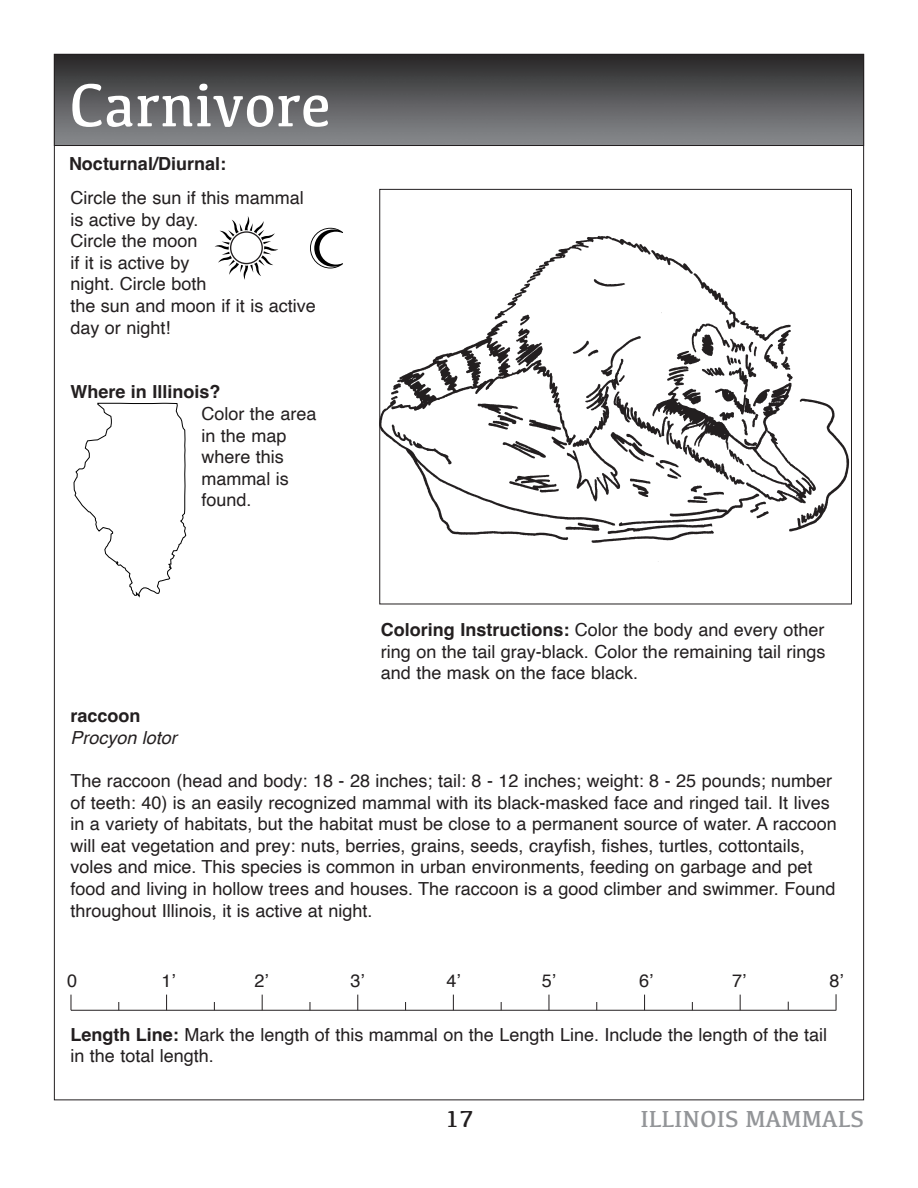
<style>
.page{position:relative;width:918px;height:1188px;background:#fff}
.page>*{position:absolute;margin:0;border:0;box-sizing:border-box;transform-origin:0 0}
.t1{font:63px "Kefa";color:#fff;scale:.95 1}
.t2{font:24px "Kefa";color:#939598}
.t3{font:24px "Kefa";color:#231f20}
.t4{font:18px/21.6px "Helvetica";color:#231f20}
.t5{font:700 18px "Helvetica";color:#231f20}
.t6{font:italic 18px "Helvetica";color:#231f20}
.s1{font-weight:700}
</style>
<div class="page">
<img style="left:56px;top:56px;width:806px;height:88px">
<div style="left:54px;top:54px;width:810px;height:92px;border:1px solid #231f20"></div>
<svg style="left:215px;top:216px;width:63px;height:64px"></svg>
<div style="left:230px;top:231px;width:33px;height:33px;border:1px solid #231f20;border-radius:50%"></div>
<svg style="left:310px;top:228px;width:33px;height:40px"></svg>
<img style="left:381px;top:235px;width:469px;height:327px">
<svg style="left:73px;top:403px;width:114px;height:195px"></svg>
<hr style="left:71px;top:1010px;width:765px;height:1px;background:#231f20">
<svg style="left:71px;top:995px;width:1px;height:15px"></svg>
<svg style="left:166px;top:995px;width:1px;height:15px"></svg>
<svg style="left:262px;top:995px;width:1px;height:15px"></svg>
<svg style="left:357px;top:995px;width:1px;height:15px"></svg>
<svg style="left:453px;top:995px;width:1px;height:15px"></svg>
<svg style="left:549px;top:995px;width:1px;height:15px"></svg>
<svg style="left:644px;top:995px;width:1px;height:15px"></svg>
<svg style="left:740px;top:995px;width:1px;height:15px"></svg>
<svg style="left:836px;top:994px;width:1px;height:16px"></svg>
<p class="t1" style="left:69px;top:66px;width:277px">Carnivore</p>
<p class="t5" style="left:69px;top:152px;width:159px">Nocturnal/Diurnal:</p>
<p class="t4" style="left:70px;top:187px;width:247px">Circle the sun if this mammal is active by day.<br>Circle the moon<br>if it is active by<br>night. Circle both<br>the sun and moon if it is active day or night!</p>
<p class="t5" style="left:70px;top:381px;width:152px">Where in Illinois?</p>
<p class="t4" style="left:201px;top:403px;width:117px">Color the area in the map where this mammal is found.</p>
<p class="t4" style="left:381px;top:619px;width:446px;text-align:justify"><span class="s1">Coloring Instructions:</span> Color the body and every other ring on the tail gray-black. Color the remaining tail rings and the mask on the face black.</p>
<p class="t5" style="left:70px;top:705px;width:72px">raccoon</p>
<p class="t6" style="left:70px;top:723px;width:108px">Procyon lotor</p>
<p class="t4" style="left:70px;top:770px;width:768px">The raccoon (head and body: 18 - 28 inches; tail: 8 - 12 inches; weight: 8 - 25 pounds; number of teeth: 40) is an easily recognized mammal with its black-masked face and ringed tail. It lives in a variety of habitats, but the habitat must be close to a permanent source of water. A raccoon will eat vegetation and prey: nuts, berries, grains, seeds, crayfish, fishes, turtles, cottontails, voles and mice. This species is common in urban environments, feeding on garbage and pet food and living in hollow trees and houses. The raccoon is a good climber and swimmer. Found throughout Illinois, it is active at night.</p>
<p class="t4" style="left:67px;top:970px;width:12px">0</p>
<p class="t4" style="left:161px;top:970px;width:16px">1’</p>
<p class="t4" style="left:255px;top:970px;width:16px">2’</p>
<p class="t4" style="left:350px;top:970px;width:16px">3’</p>
<p class="t4" style="left:446px;top:970px;width:16px">4’</p>
<p class="t4" style="left:542px;top:970px;width:16px">5’</p>
<p class="t4" style="left:639px;top:970px;width:16px">6’</p>
<p class="t4" style="left:732px;top:970px;width:16px">7’</p>
<p class="t4" style="left:829px;top:970px;width:16px">8’</p>
<p class="t4" style="left:70px;top:1024px;width:758px"><span class="s1">Length Line:</span> Mark the length of this mammal on the Length Line. Include the length of the tail in the total length.</p>
<p class="t3" style="left:445px;top:1105px;width:30px">17</p>
<p class="t2" style="left:641px;top:1105px;width:225px">ILLINOIS MAMMALS</p>
</div>
